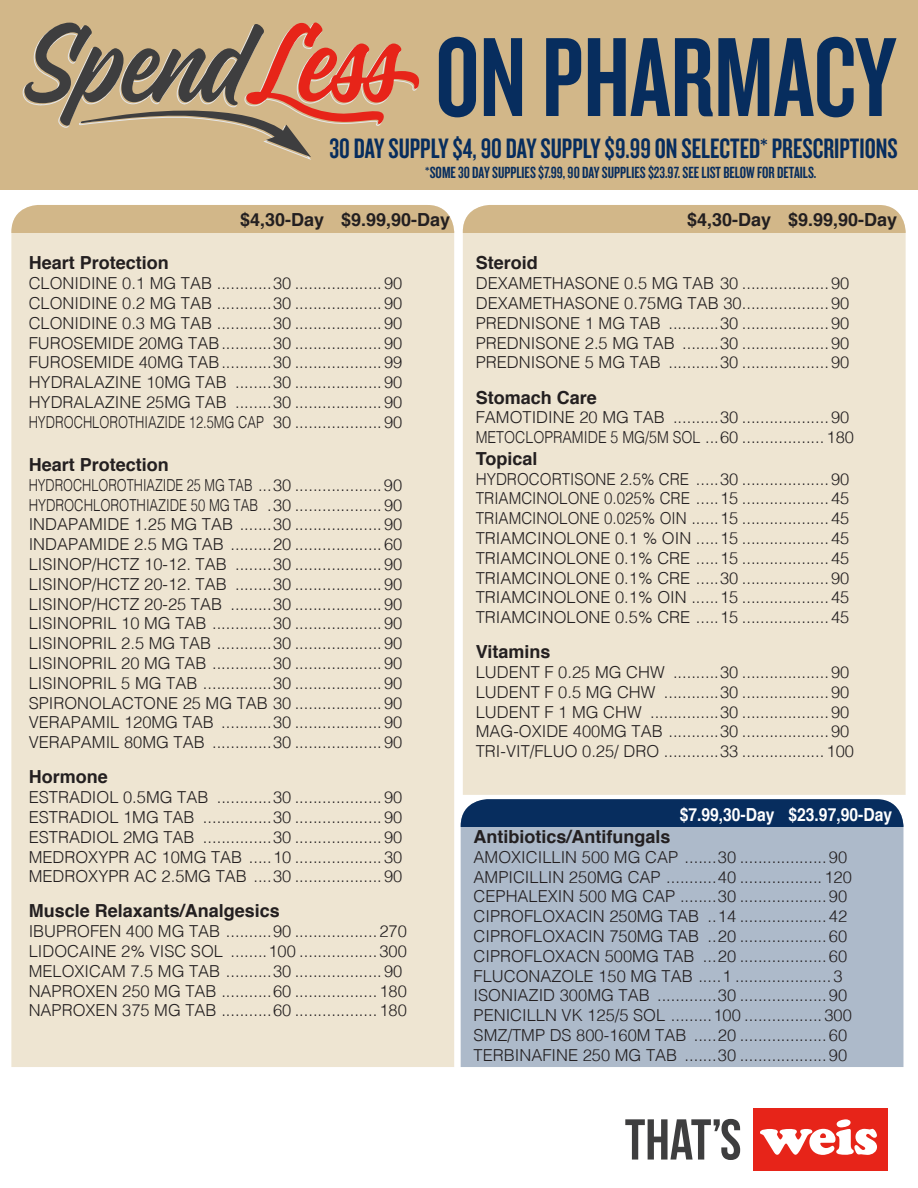
<style>
.page{position:relative;width:918px;height:1188px;background:#fff}
.page>*{position:absolute;margin:0;border:0;box-sizing:border-box;transform-origin:0 0}
.t1{font:116.85px "Knockout 48 Featherweight";color:#072d5e}
.t2{font:29.25px "Knockout 48 Featherweight";color:#072d5e}
.t3{font:700 18px "Helvetica";color:#231f20}
.t4{font:700 18px "Helvetica";color:#fff;scale:.87 1}
.t5{font:16.8px "Knockout 48 Featherweight";color:#072d5e}
.t6{font:300 16.5px/19.8px "Helvetica";color:#231f20}
.t7{font:300 16.5px/19.8px "Helvetica";color:#231f20;text-align:justify;scale:.77 1}
.t8{font:300 16.5px/19.8px "Helvetica";color:#231f20;text-align:justify;scale:.92 1}
</style>
<div class="page">
<div style="left:0;top:0;width:918px;height:190px;background:#d2b789"></div>
<svg style="left:25px;top:23px;width:394px;height:134px"></svg>
<div style="left:753px;top:1108px;width:135px;height:63px;background:#e72419"></div>
<svg style="left:760px;top:1119px;width:117px;height:36px"></svg>
<svg style="left:625px;top:1119px;width:115px;height:41px"></svg>
<div style="left:461px;top:827px;width:442px;height:240px;background:#adbaca"></div>
<div style="left:461px;top:799px;width:442px;height:28px;background:#072d5e"></div>
<div style="left:11px;top:233px;width:443px;height:834px;background:#eee5d2"></div>
<div style="left:11px;top:205px;width:443px;height:28px;background:#d2b789"></div>
<div style="left:463px;top:233px;width:443px;height:562px;background:#eee5d2"></div>
<div style="left:463px;top:205px;width:443px;height:28px;background:#d2b789"></div>
<h1 class="t1" style="left:435px;top:6px;width:462px">ON PHARMACY</h1>
<h2 class="t2" style="left:329px;top:130px;width:570px">30 DAY SUPPLY $4, 90 DAY SUPPLY $9.99 ON SELECTED* PRESCRIPTIONS</h2>
<p class="t5" style="left:425px;top:162px;width:393px">*SOME 30 DAY SUPPLIES $7.99, 90 DAY SUPPLIES $23.97. SEE LIST BELOW FOR DETAILS.</p>
<p class="t3" style="left:240px;top:205px;width:212px">$4,30-Day $9.99,90-Day</p>
<p class="t3" style="left:687px;top:205px;width:212px">$4,30-Day $9.99,90-Day</p>
<p class="t3" style="left:29px;top:249px;width:142px">Heart Protection</p>
<p class="t6" style="left:29px;top:272px;width:375px;text-align:justify">CLONIDINE 0.1 MG TAB ............30 ...................90<br>CLONIDINE 0.2 MG TAB ............30 ...................90<br>CLONIDINE 0.3 MG TAB ............30 ...................90<br>FUROSEMIDE 20MG TAB...........30 ...................90<br>FUROSEMIDE 40MG TAB...........30 ...................99<br>HYDRALAZINE 10MG TAB ........30 ...................90<br>HYDRALAZINE 25MG TAB ........30 ...................90<br>HYDROCHLOROTHIAZIDE 12.5MG CAP 30 ...................90</p>
<p class="t3" style="left:29px;top:450px;width:142px">Heart Protection</p>
<p class="t7" style="left:29px;top:474px;width:487px">HYDROCHLOROTHIAZIDE 25 MG TAB ...30 ...................90<br>HYDROCHLOROTHIAZIDE 50 MG TAB .30 ...................90<br>INDAPAMIDE 1.25 MG TAB .......30 ...................90<br>INDAPAMIDE 2.5 MG TAB .........20 ...................60<br>LISINOP/HCTZ 10-12. TAB ........30 ...................90<br>LISINOP/HCTZ 20-12. TAB ........30 ...................90<br>LISINOP/HCTZ 20-25 TAB .........30 ...................90<br>LISINOPRIL 10 MG TAB .............30 ...................90<br>LISINOPRIL 2.5 MG TAB ............30 ...................90<br>LISINOPRIL 20 MG TAB .............30 ...................90<br>LISINOPRIL 5 MG TAB ...............30 ...................90<br>SPIRONOLACTONE 25 MG TAB 30 ...................90<br>VERAPAMIL 120MG TAB ...........30 ...................90<br>VERAPAMIL 80MG TAB .............30 ...................90</p>
<p class="t3" style="left:29px;top:762px;width:81px">Hormone</p>
<p class="t6" style="left:29px;top:786px;width:375px;text-align:justify">ESTRADIOL 0.5MG TAB ............30 ...................90<br>ESTRADIOL 1MG TAB ...............30 ...................90<br>ESTRADIOL 2MG TAB ...............30 ...................90<br>MEDROXYPR AC 10MG TAB .....10 ...................30<br>MEDROXYPR AC 2.5MG TAB ....30 ...................90</p>
<p class="t3" style="left:29px;top:897px;width:253px">Muscle Relaxants/Analgesics</p>
<p class="t6" style="left:29px;top:920px;width:380px">IBUPROFEN 400 MG TAB ..........90 .................. 270<br>LIDOCAINE 2% VISC SOL ........100 ................. 300<br>MELOXICAM 7.5 MG TAB ..........30 ...................90<br>NAPROXEN 250 MG TAB ...........60 .................. 180<br>NAPROXEN 375 MG TAB ...........60 .................. 180</p>
<p class="t3" style="left:476px;top:249px;width:64px">Steroid</p>
<p class="t6" style="left:476px;top:272px;width:375px;text-align:justify">DEXAMETHASONE 0.5 MG TAB 30 ...................90<br>DEXAMETHASONE 0.75MG TAB 30...................90<br>PREDNISONE 1 MG TAB ...........30 ...................90<br>PREDNISONE 2.5 MG TAB ........30 ...................90<br>PREDNISONE 5 MG TAB ...........30 ...................90</p>
<p class="t3" style="left:476px;top:383px;width:123px">Stomach Care</p>
<p class="t6" style="left:476px;top:406px;width:380px">FAMOTIDINE 20 MG TAB ..........30 ...................90<br>METOCLOPRAMIDE 5 MG/5M SOL ...60 .................. 180</p>
<p class="t3" style="left:476px;top:444px;width:63px">Topical</p>
<p class="t8" style="left:476px;top:468px;width:408px">HYDROCORTISONE 2.5% CRE .....30 ...................90<br>TRIAMCINOLONE 0.025% CRE .....15 ...................45<br>TRIAMCINOLONE 0.025% OIN ......15 ...................45<br>TRIAMCINOLONE 0.1 % OIN .....15 ...................45<br>TRIAMCINOLONE 0.1% CRE .....15 ...................45<br>TRIAMCINOLONE 0.1% CRE .....30 ...................90<br>TRIAMCINOLONE 0.1% OIN ......15 ...................45<br>TRIAMCINOLONE 0.5% CRE .....15 ...................45</p>
<p class="t3" style="left:476px;top:637px;width:76px">Vitamins</p>
<p class="t6" style="left:476px;top:661px;width:380px">LUDENT F 0.25 MG CHW ..........30 ...................90<br>LUDENT F 0.5 MG CHW ............30 ...................90<br>LUDENT F 1 MG CHW ...............30 ...................90<br>MAG-OXIDE 400MG TAB ...........30 ...................90<br>TRI-VIT/FLUO 0.25/ DRO ............33 .................. 100</p>
<p class="t4" style="left:680px;top:800px;width:246px">$7.99,30-Day $23.97,90-Day</p>
<p class="t3" style="left:474px;top:822px;width:199px">Antibiotics/Antifungals</p>
<p class="t6" style="left:474px;top:846px;width:380px">AMOXICILLIN 500 MG CAP .......30 ...................90<br>AMPICILLIN 250MG CAP ...........40 .................. 120<br>CEPHALEXIN 500 MG CAP ........30 ...................90<br>CIPROFLOXACIN 250MG TAB ..14 ...................42<br>CIPROFLOXACIN 750MG TAB ..20 ...................60<br>CIPROFLOXACN 500MG TAB ...20 ...................60<br>FLUCONAZOLE 150 MG TAB .....1 ..................... 3<br>ISONIAZID 300MG TAB .............30 ...................90<br>PENICILLN VK 125/5 SOL .........100 ................. 300<br>SMZ/TMP DS 800-160M TAB .....20 ...................60<br>TERBINAFINE 250 MG TAB .......30 ...................90</p>
</div>
